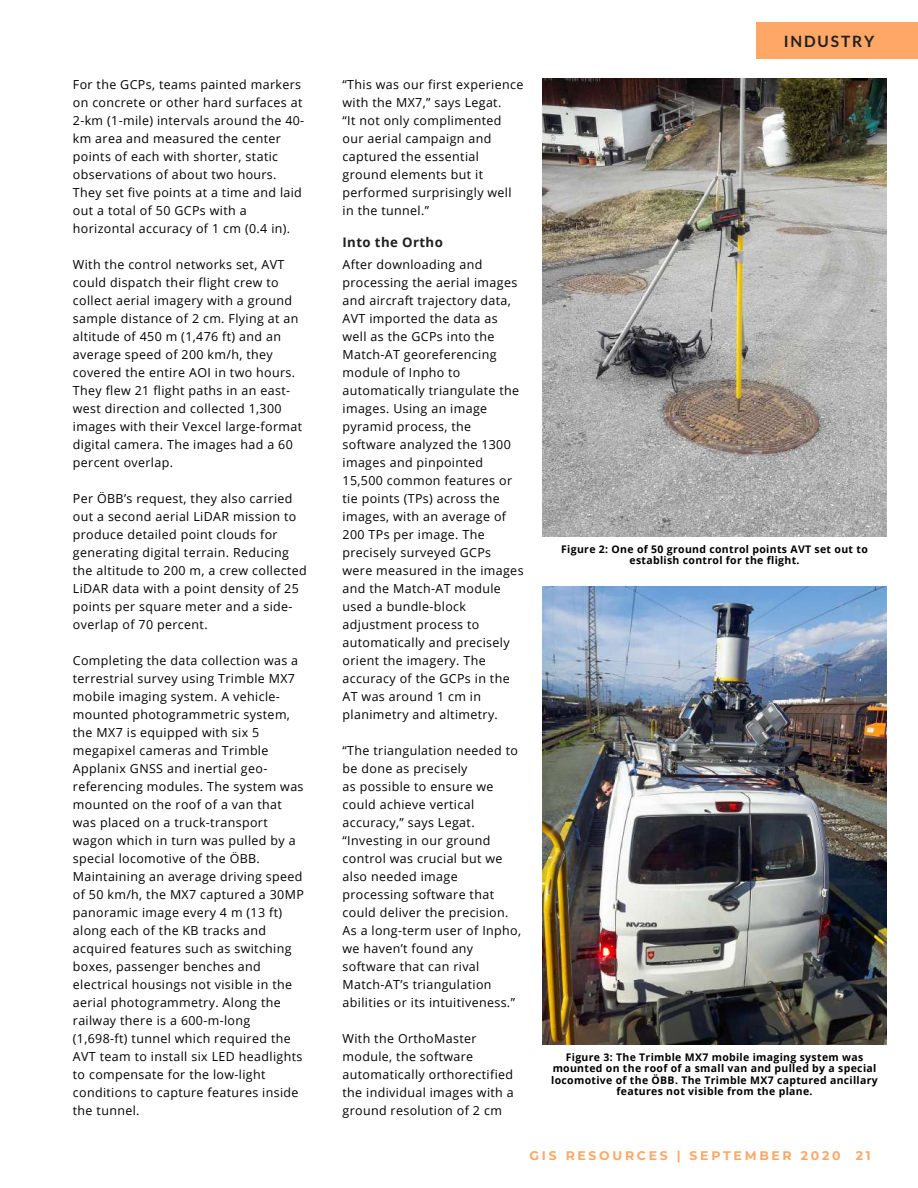
<style>
.page{position:relative;width:918px;height:1188px;background:#fff}
.page>*{position:absolute;margin:0;border:0;box-sizing:border-box;transform-origin:0 0}
.t1{font:700 15.6px "Lato";letter-spacing:.12em;color:#202020}
.t2{font:700 13.2px "Open Sans";letter-spacing:.03em;color:#202020}
.t3{font:12.45px/18px "Open Sans";letter-spacing:.03em;color:#000}
.t4{font:700 12.45px "Montserrat";letter-spacing:.22em;color:#ffa766}
.t5{font:700 10.5px/11.2px "Open Sans";letter-spacing:.03em;color:#000;text-align:center}
</style>
<div class="page">
<div style="left:756px;top:23px;width:162px;height:36px;background:#ffa766"></div>
<img style="left:543px;top:79px;width:343px;height:458px">
<img style="left:543px;top:587px;width:343px;height:458px">
<p class="t3" style="left:73px;top:75px;width:233px">For the GCPs, teams painted markers on concrete or other hard surfaces at 2-km (1-mile) intervals around the 40- km area and measured the center points of each with shorter, static observations of about two hours.<br>They set five points at a time and laid out a total of 50 GCPs with a horizontal accuracy of 1 cm (0.4 in).</p>
<p class="t3" style="left:73px;top:255px;width:231px">With the control networks set, AVT could dispatch their flight crew to collect aerial imagery with a ground sample distance of 2 cm. Flying at an altitude of 450 m (1,476 ft) and an average speed of 200 km/h, they covered the entire AOI in two hours.<br>They flew 21 flight paths in an east&shy;west direction and collected 1,300 images with their Vexcel large-format digital camera. The images had a 60 percent overlap.</p>
<p class="t3" style="left:73px;top:489px;width:235px">Per ÖBB’s request, they also carried out a second aerial LiDAR mission to produce detailed point clouds for generating digital terrain. Reducing the altitude to 200 m, a crew collected LiDAR data with a point density of 25 points per square meter and a side&shy;overlap of 70 percent.</p>
<p class="t3" style="left:73px;top:651px;width:232px">Completing the data collection was a terrestrial survey using Trimble MX7 mobile imaging system. A vehicle&shy;mounted photogrammetric system, the MX7 is equipped with six 5 megapixel cameras and Trimble<br>Applanix GNSS and inertial geo&shy;referencing modules. The system was mounted on the roof of a van that was placed on a truck-transport wagon which in turn was pulled by a special locomotive of the ÖBB.<br>Maintaining an average driving speed of 50 km/h, the MX7 captured a 30MP panoramic image every 4 m (13 ft) along each of the KB tracks and acquired features such as switching boxes, passenger benches and electrical housings not visible in the aerial photogrammetry. Along the railway there is a 600-m-long (1,698-ft) tunnel which required the<br>AVT team to install six LED headlights to compensate for the low-light conditions to capture features inside the tunnel.</p>
<p class="t3" style="left:343px;top:75px;width:182px">“This was our first experience with the MX7,” says Legat.<br>“It not only complimented our aerial campaign and captured the essential ground elements but it performed surprisingly well in the tunnel.”</p>
<p class="t2" style="left:343px;top:233px;width:102px">Into the Ortho</p>
<p class="t3" style="left:343px;top:255px;width:183px">After downloading and processing the aerial images and aircraft trajectory data,<br>AVT imported the data as well as the GCPs into the<br>Match-AT georeferencing module of Inpho to automatically triangulate the images. Using an image pyramid process, the software analyzed the 1300 images and pinpointed<br>15,500 common features or tie points (TPs) across the images, with an average of<br>200 TPs per image. The precisely surveyed GCPs were measured in the images and the Match-AT module used a bundle-block adjustment process to automatically and precisely orient the imagery. The accuracy of the GCPs in the<br>AT was around 1 cm in planimetry and altimetry.</p>
<p class="t3" style="left:343px;top:741px;width:180px">“The triangulation needed to be done as precisely<br>as possible to ensure we could achieve vertical accuracy,” says Legat. “Investing in our ground control was crucial but we also needed image processing software that could deliver the precision.<br>As a long-term user of Inpho, we haven’t found any software that can rival<br>Match-AT’s triangulation abilities or its intuitiveness.”</p>
<p class="t3" style="left:343px;top:1029px;width:173px">With the OrthoMaster module, the software automatically orthorectified the individual images with a ground resolution of 2 cm</p>
<p class="t1" style="left:784px;top:32px;width:92px">INDUSTRY</p>
<p class="t5" style="left:561px;top:543px;width:308px">Figure 2: One of 50 ground control points AVT set out to establish control for the flight.</p>
<p class="t5" style="left:551px;top:1052px;width:328px">Figure 3: The Trimble MX7 mobile imaging system was mounted on the roof of a small van and pulled by a special locomotive of the ÖBB. The Trimble MX7 captured ancillary features not visible from the plane.</p>
<p class="t4" style="left:530px;top:1148px;width:343px">GIS RESOURCES | SEPTEMBER 2020 21</p>
</div>
